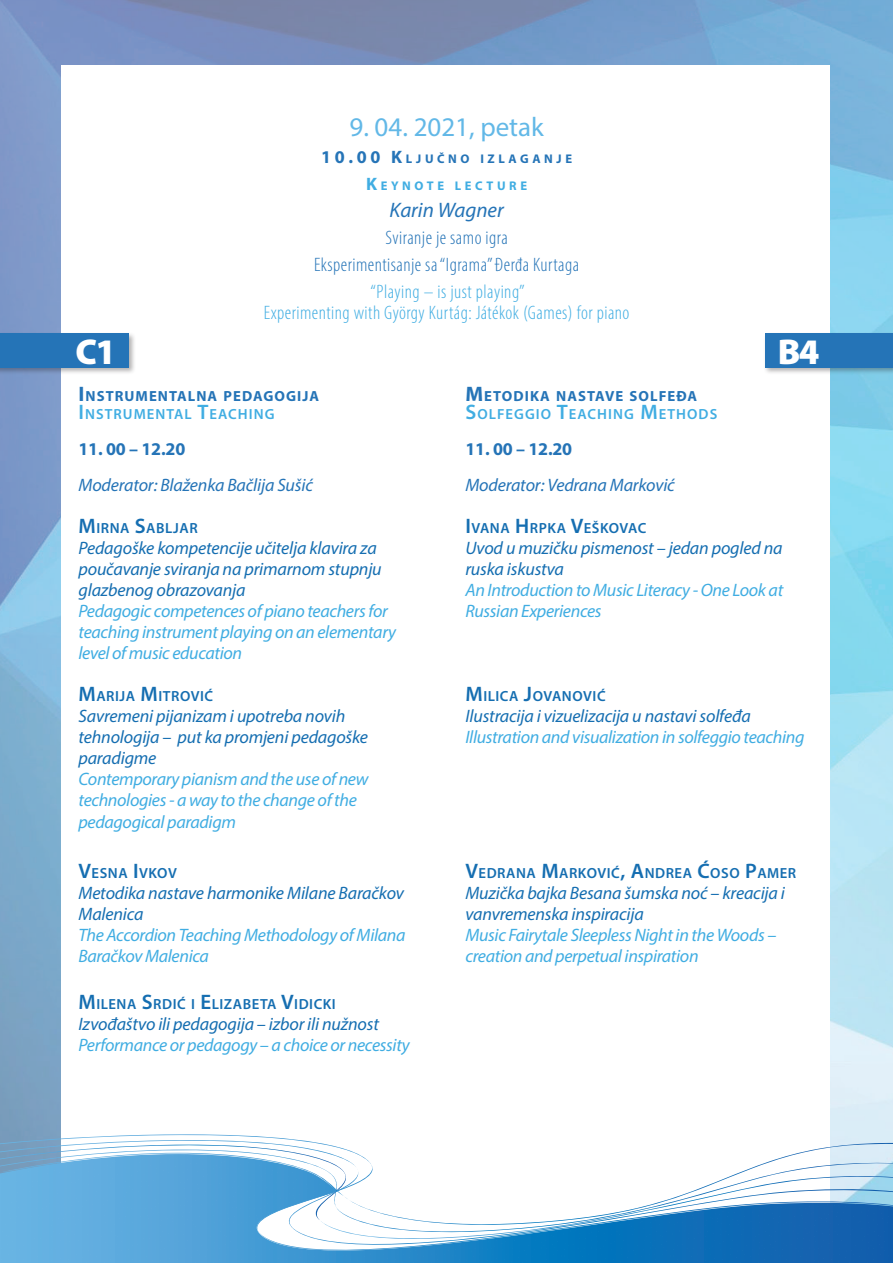
<style>
.page{position:relative;width:893px;height:1263px;background:#fff}
.page>*{position:absolute;margin:0;border:0;box-sizing:border-box;transform-origin:0 0}
.t1{font:900 36px "Myriad Pro";color:#fff}
.t2{font:27px "Myriad Pro";color:#62b8e7}
.t3{font:italic 21px "Myriad Pro";color:#2574b7}
.t4{font:300 condensed 19.5px/21px "Myriad Pro";letter-spacing:.025em;color:#40ade2;text-align:center}
.t5{font:300 condensed 19.5px/27px "Myriad Pro";letter-spacing:.025em;color:#2574b7;text-align:center}
.t6{font:italic 18px/21px "Myriad Pro";letter-spacing:-.02em;color:#40ade2}
.t7{font:italic 18px/21px "Myriad Pro";letter-spacing:-.01em;color:#156eb1}
.t8{font:italic 18px "Myriad Pro";letter-spacing:-.01em;color:#2574b7}
.t9{font:700 18px "Myriad Pro";letter-spacing:-.01em;color:#2574b7}
.t10{font:600 14.7px "Myriad Pro";letter-spacing:.035em;color:#156eb1}
.t11{font:700 14.7px/18px "Myriad Pro";letter-spacing:.07em;color:#2574b7}
.t12{font:700 12.6px/27px "Myriad Pro";letter-spacing:.285em;color:#2574b7;text-align:center}
.s1{font-size:18px}
.s2{font-size:18px;color:#40ade2}
.s3{color:#40ade2}
.s4{font-size:21px}
.s5{font-weight:600;font-size:21px;color:#40ade2}
.s6{font-weight:600;color:#40ade2}
</style>
<div class="page">
<img style="left:0;top:0;width:893px;height:1134px">
<div style="left:61px;top:65px;width:769px;height:1198px;background:#fff"></div>
<svg style="left:0;top:1251px;width:893px;height:12px;background:#2a86c7"></svg>
<svg style="left:0;top:1134px;width:893px;height:117px"></svg>
<div style="left:0;top:332px;width:137px;height:43px;background:#231f20;opacity:.35"></div>
<div style="left:0;top:334px;width:129px;height:34px;background:#2574b7"></div>
<div style="left:763px;top:332px;width:130px;height:43px;background:#231f20;opacity:.35"></div>
<div style="left:765px;top:334px;width:128px;height:34px;background:#2574b7"></div>
<h2 class="t2" style="left:349px;top:111px;width:196px">9. 04. 2021, petak</h2>
<p class="t12" style="left:321px;top:145px;width:252px"><span class="s1">10.00 K</span>LJUČNO IZLAGANJE<br><span class="s2">K</span><span class="s3">EYNOTE LECTURE</span></p>
<p class="t3" style="left:389px;top:197px;width:116px">Karin Wagner</p>
<p class="t5" style="left:314px;top:224px;width:267px">Sviranje je samo igra<br>Eksperimentisanje sa “Igrama” Đerđa Kurtaga</p>
<p class="t4" style="left:264px;top:281px;width:367px">“Playing – is just playing”<br>Experimenting with György Kurtág: Játékok (Games) for piano</p>
<h1 class="t1" style="left:76px;top:332px;width:42px">C1</h1>
<h1 class="t1" style="left:778px;top:332px;width:43px">B4</h1>
<p class="t11" style="left:78px;top:387px;width:242px"><span class="s4">I</span> NSTRUMENTALNA PEDAGOGIJA<br><span class="s5">I</span> <span class="s6">NSTRUMENTAL</span> <span class="s5">T</span><span class="s6">EACHING</span></p>
<p class="t9" style="left:78px;top:437px;width:108px">11. 00 – 12.20</p>
<p class="t8" style="left:78px;top:474px;width:236px">Moderator: Blaženka Bačlija Sušić</p>
<p class="t10" style="left:78px;top:519px;width:121px"><span class="s4">M</span>IRNA <span class="s4">S</span>ABLJAR</p>
<p class="t7" style="left:78px;top:537px;width:305px">Pedagoške kompetencije učitelja klavira za poučavanje sviranja na primarnom stupnju glazbenog obrazovanja</p>
<p class="t6" style="left:78px;top:600px;width:319px">Pedagogic competences of piano teachers for teaching instrument playing on an elementary level of music education</p>
<p class="t10" style="left:78px;top:687px;width:136px"><span class="s4">M</span>ARIJA <span class="s4">M</span>ITROVIĆ</p>
<p class="t7" style="left:78px;top:706px;width:291px">Savremeni pijanizam i upotreba novih tehnologija – put ka promjeni pedagoške paradigme</p>
<p class="t6" style="left:78px;top:769px;width:292px">Contemporary pianism and the use of new technologies - a way to the change of the pedagogical paradigm</p>
<p class="t10" style="left:78px;top:864px;width:100px"><span class="s4">V</span>ESNA <span class="s4">I</span>VKOV</p>
<p class="t7" style="left:78px;top:882px;width:327px">Metodika nastave harmonike Milane Baračkov<br>Malenica</p>
<p class="t6" style="left:78px;top:924px;width:329px">The Accordion Teaching Methodology of Milana<br>Baračkov Malenica</p>
<p class="t10" style="left:78px;top:994px;width:259px"><span class="s4">M</span>ILENA <span class="s4">S</span>RDIĆ I <span class="s4">E</span>LIZABETA <span class="s4">V</span>IDICKI</p>
<p class="t7" style="left:78px;top:1013px;width:302px">Izvođaštvo ili pedagogija – izbor ili nužnost</p>
<p class="t6" style="left:78px;top:1034px;width:333px">Performance or pedagogy – a choice or necessity</p>
<p class="t11" style="left:465px;top:387px;width:253px"><span class="s4">M</span>ETODIKA NASTAVE SOLFEĐA<br><span class="s5">S</span><span class="s6">OLFEGGIO</span> <span class="s5">T</span><span class="s6">EACHING</span> <span class="s5">M</span><span class="s6">ETHODS</span></p>
<p class="t9" style="left:465px;top:437px;width:108px">11. 00 – 12.20</p>
<p class="t8" style="left:465px;top:474px;width:211px">Moderator: Vedrana Marković</p>
<p class="t10" style="left:465px;top:519px;width:182px"><span class="s4">I</span>VANA <span class="s4">H</span> RPKA <span class="s4">V</span>EŠKOVAC</p>
<p class="t7" style="left:465px;top:537px;width:319px">Uvod u muzičku pismenost – jedan pogled na ruska iskustva</p>
<p class="t6" style="left:465px;top:579px;width:319px">An Introduction to Music Literacy - One Look at<br>Russian Experiences</p>
<p class="t10" style="left:465px;top:687px;width:142px"><span class="s4">M</span>ILICA <span class="s4">J</span>OVANOVIĆ</p>
<p class="t7" style="left:465px;top:706px;width:287px">Ilustracija i vizuelizacija u nastavi solfeđa</p>
<p class="t6" style="left:465px;top:727px;width:341px">Illustration and visualization in solfeggio teaching</p>
<p class="t10" style="left:465px;top:864px;width:332px"><span class="s4">V</span>EDRANA <span class="s4">M</span>ARKOVIĆ<span class="s4">, A</span>NDREA <span class="s4">Ć</span>OSO <span class="s4">P</span>AMER</p>
<p class="t7" style="left:465px;top:882px;width:321px">Muzička bajka Besana šumska noć – kreacija i vanvremenska inspiracija</p>
<p class="t6" style="left:465px;top:924px;width:312px">Music Fairytale Sleepless Night in the Woods – creation and perpetual inspiration</p>
</div>
